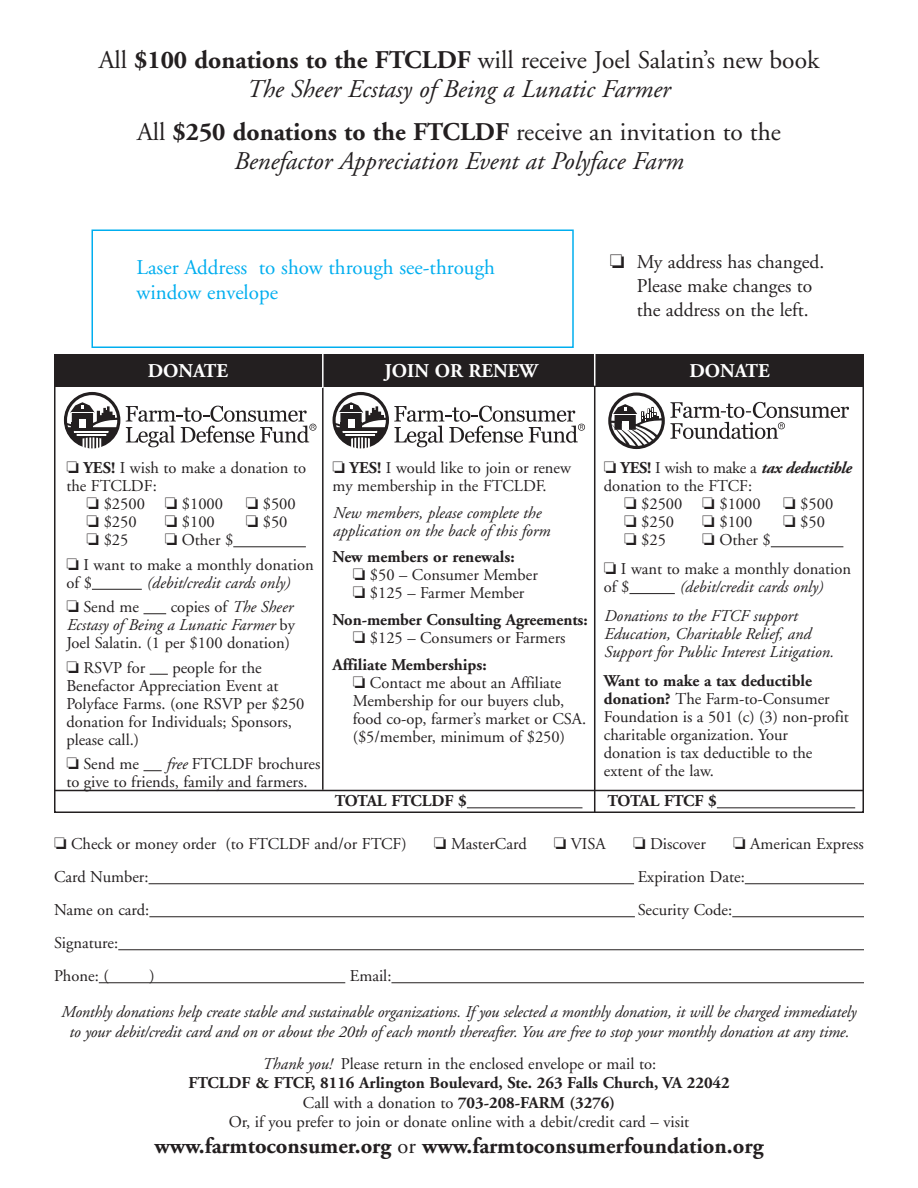
<style>
.page{position:relative;width:918px;height:1188px;background:#fff}
.page>*{position:absolute;margin:0;border:0;box-sizing:border-box;transform-origin:0 0}
.t1{font:italic 25.5px/28.5px "Adobe Garamond";color:#231f20;text-align:center}
.t2{font:700 22.5px "Adobe Garamond";color:#231f20}
.t3{font:21px/25.2px "Adobe Garamond";color:#00aeef}
.t4{font:19.5px/24.2px "Adobe Garamond";color:#231f20}
.t5{font:700 19.5px "Adobe Garamond";color:#fff}
.t6{font:16.5px/18px "Adobe Garamond";color:#231f20}
.t7{font:italic 16.5px/18px "Adobe Garamond";letter-spacing:-.01em;color:#231f20}
.t8{font:700 16.5px/18px "Adobe Garamond";letter-spacing:-.005em;color:#231f20;text-align:center}
.t9{font:italic 700 16.5px "Adobe Garamond";letter-spacing:-.02em;color:#231f20}
.t10{font:700 16.5px "Adobe Garamond";letter-spacing:-.03em;color:#231f20}
.s1{font-style:normal}
.s2{font-weight:700;font-style:normal}
.s3{font-weight:700}
.s4{font-style:italic}
.s5{font-weight:400}
.s6{font-weight:400;font-style:normal}
</style>
<div class="page">
<div style="left:92px;top:230px;width:482px;height:118px;border:2px solid #00aeef"></div>
<hr style="left:54px;top:790px;width:810px;height:1px;background:#231f20">
<div style="left:54px;top:354px;width:808px;height:33px;background:#231f20"></div>
<hr style="left:322px;top:387px;width:2px;height:403px;background:#231f20">
<hr style="left:322px;top:354px;width:2px;height:34px;background:#fff">
<hr style="left:594px;top:387px;width:1px;height:426px;background:#231f20">
<hr style="left:594px;top:354px;width:1px;height:32px;background:#fff">
<svg style="left:126px;top:406px;width:190px;height:41px"></svg>
<svg style="left:64px;top:392px;width:56px;height:57px"></svg>
<svg style="left:333px;top:392px;width:252px;height:57px"></svg>
<svg style="left:608px;top:392px;width:241px;height:57px"></svg>
<hr style="left:233px;top:546px;width:73px;height:1px;background:#231f20">
<hr style="left:92px;top:589px;width:50px;height:1px;background:#231f20">
<svg style="left:143px;top:613px;width:23px;height:1px"></svg>
<svg style="left:150px;top:674px;width:18px;height:1px"></svg>
<svg style="left:143px;top:770px;width:19px;height:1px"></svg>
<hr style="left:771px;top:546px;width:72px;height:1px;background:#231f20">
<hr style="left:629px;top:593px;width:46px;height:1px;background:#231f20">
<hr style="left:467px;top:807px;width:115px;height:1px;background:#231f20">
<hr style="left:717px;top:807px;width:138px;height:1px;background:#231f20">
<hr style="left:149px;top:883px;width:485px;height:1px;background:#231f20">
<hr style="left:745px;top:883px;width:119px;height:1px;background:#231f20">
<hr style="left:149px;top:916px;width:486px;height:1px;background:#231f20">
<hr style="left:732px;top:916px;width:132px;height:1px;background:#231f20">
<hr style="left:118px;top:949px;width:746px;height:1px;background:#231f20">
<hr style="left:99px;top:982px;width:246px;height:1px;background:#231f20">
<hr style="left:391px;top:982px;width:473px;height:1px;background:#231f20">
<h1 class="t1" style="left:99px;top:49px;width:722px"><span class="s1">All</span> <span class="s2">$100 donations to the FTCLDF</span> <span class="s1">will receive Joel Salatin’s new book<br></span>The Sheer Ecstasy of Being a Lunatic Farmer</h1>
<h1 class="t1" style="left:137px;top:121px;width:646px"><span class="s1">All</span> <span class="s2">$250 donations to the FTCLDF</span> <span class="s1">receive an invitation to the<br></span>Benefactor Appreciation Event at Polyface Farm</h1>
<p class="t3" style="left:136px;top:256px;width:360px">Laser Address to show through see-through window envelope</p>
<p class="t4" style="left:637px;top:251px;width:189px;text-indent:-27px">❏ My address has changed.<br>Please make changes to the address on the left.</p>
<p class="t5" style="left:148px;top:363px;width:82px">DONATE</p>
<p class="t5" style="left:384px;top:363px;width:155px">JOIN OR RENEW</p>
<p class="t5" style="left:689px;top:363px;width:82px">DONATE</p>
<p class="t6" style="left:66px;top:460px;width:241px">❏ <span class="s3">YES!</span> I wish to make a donation to</p>
<p class="t6" style="left:66px;top:478px;width:92px">the FTCLDF:</p>
<p class="t6" style="left:87px;top:496px;width:138px">❏ $2500 ❏ $1000</p>
<p class="t6" style="left:246px;top:496px;width:52px">❏ $500</p>
<p class="t6" style="left:87px;top:514px;width:52px">❏ $250</p>
<p class="t6" style="left:165px;top:514px;width:52px">❏ $100</p>
<p class="t6" style="left:246px;top:514px;width:43px">❏ $50</p>
<p class="t6" style="left:87px;top:532px;width:43px">❏ $25</p>
<p class="t6" style="left:66px;top:529px;width:249px;line-height:24.5px;text-indent:98px">❏ Other $<br>❏ I want to make a monthly donation</p>
<p class="t6" style="left:66px;top:575px;width:27px">of $</p>
<p class="t7" style="left:146px;top:575px;width:145px">(debit/credit cards only)</p>
<p class="t6" style="left:66px;top:599px;width:74px">❏ Send me</p>
<p class="t6" style="left:66px;top:599px;width:230px;text-indent:104px">copies of <span class="s4">The Sheer<br>Ecstasy of Being a Lunatic Farmer</span> by<br>Joel Salatin. (1 per $100 donation)</p>
<p class="t6" style="left:66px;top:660px;width:80px">❏ RSVP for</p>
<p class="t6" style="left:66px;top:660px;width:240px;text-indent:106px">people for the<br>Benefactor Appreciation Event at<br>Polyface Farms. (one RSVP per $250 donation for Individuals; Sponsors, please call.)</p>
<p class="t6" style="left:66px;top:756px;width:74px">❏ Send me</p>
<p class="t6" style="left:66px;top:756px;width:256px;text-indent:100px"><span class="s4">free</span> FTCLDF brochures to give to friends, family and farmers.</p>
<p class="t6" style="left:332px;top:460px;width:240px">❏ <span class="s3">YES!</span> I would like to join or renew my membership in the FTCLDF.</p>
<p class="t7" style="left:332px;top:505px;width:219px">New members, please complete the application on the back of this form</p>
<p class="t6" style="left:353px;top:550px;width:187px;text-indent:-20px"><span class="s3">New members or renewals:<br></span>❏ $50 – Consumer Member ❏ $125 – Farmer Member</p>
<p class="t8" style="left:332px;top:612px;width:257px">Non-member Consulting Agreements: ❏ <span class="s5">$125 – Consumers or Farmers</span></p>
<p class="t6" style="left:353px;top:657px;width:235px;text-indent:-20px"><span class="s3">Affiliate Memberships:<br></span>❏ Contact me about an Affiliate<br>Membership for our buyers club, food co-op, farmer’s market or CSA. ($5/member, minimum of $250)</p>
<p class="t9" style="left:604px;top:461px;width:249px">❏ <span class="s1">YES!</span> <span class="s6">I wish to make a</span> tax deductible</p>
<p class="t6" style="left:604px;top:478px;width:150px">donation to the FTCF:</p>
<p class="t6" style="left:624px;top:496px;width:138px">❏ $2500 ❏ $1000</p>
<p class="t6" style="left:783px;top:496px;width:52px">❏ $500</p>
<p class="t6" style="left:624px;top:514px;width:52px">❏ $250</p>
<p class="t6" style="left:702px;top:514px;width:52px">❏ $100</p>
<p class="t6" style="left:783px;top:514px;width:43px">❏ $50</p>
<p class="t6" style="left:624px;top:532px;width:43px">❏ $25</p>
<p class="t6" style="left:604px;top:527px;width:249px;line-height:28.8px;text-indent:98px">❏ Other $<br>❏ I want to make a monthly donation</p>
<p class="t6" style="left:604px;top:579px;width:27px">of $</p>
<p class="t7" style="left:604px;top:574px;width:220px;line-height:28.8px;text-indent:75px">(debit/credit cards only)<br>Donations to the FTCF support</p>
<p class="t7" style="left:604px;top:626px;width:231px">Education, Charitable Relief, and<br>Support for Public Interest Litigation.</p>
<p class="t6" style="left:604px;top:673px;width:247px"><span class="s3">Want to make a tax deductible donation?</span> The Farm-to-Consumer<br>Foundation is a 501 (c) (3) non-profit charitable organization. Your donation is tax deductible to the extent of the law.</p>
<p class="t8" style="left:335px;top:793px;width:134px">TOTAL FTCLDF $</p>
<p class="t10" style="left:608px;top:794px;width:111px">TOTAL FTCF $</p>
<p class="t6" style="left:54px;top:836px;width:354px">❏ Check or money order (to FTCLDF and/or FTCF)</p>
<p class="t6" style="left:434px;top:836px;width:94px">❏ MasterCard</p>
<p class="t6" style="left:554px;top:836px;width:53px">❏ VISA</p>
<p class="t6" style="left:633px;top:836px;width:74px">❏ Discover</p>
<p class="t6" style="left:733px;top:836px;width:132px">❏ American Express</p>
<p class="t6" style="left:54px;top:869px;width:96px">Card Number:</p>
<p class="t6" style="left:638px;top:869px;width:109px">Expiration Date:</p>
<p class="t6" style="left:54px;top:902px;width:97px">Name on card:</p>
<p class="t6" style="left:638px;top:902px;width:96px">Security Code:</p>
<p class="t6" style="left:54px;top:928px;width:66px;line-height:33px">Signature:<br>Phone: (</p>
<p class="t6" style="left:149px;top:968px;width:7px">)</p>
<p class="t6" style="left:350px;top:968px;width:43px">Email:</p>
<p class="t7" style="left:61px;top:1004px;width:797px;line-height:19.8px;text-align:center">Monthly donations help create stable and sustainable organizations. If you selected a monthly donation, it will be charged immediately to your debit/credit card and on or about the 20th of each month thereafter. You are free to stop your monthly donation at any time.</p>
<p class="t6" style="left:188px;top:1055px;width:543px;line-height:19.5px;text-align:center"><span class="s4">Thank you!</span> Please return in the enclosed envelope or mail to:<br><span class="s3">FTCLDF &amp; FTCF, 8116 Arlington Boulevard, Ste. 263 Falls Church, VA 22042<br></span>Call with a donation to <span class="s3">703-208-FARM (3276)<br></span>Or, if you prefer to join or donate online with a debit/credit card – visit</p>
<h2 class="t2" style="left:154px;top:1136px;width:611px">www.farmtoconsumer.org <span class="s5">or</span> www.farmtoconsumerfoundation.org</h2>
</div>
